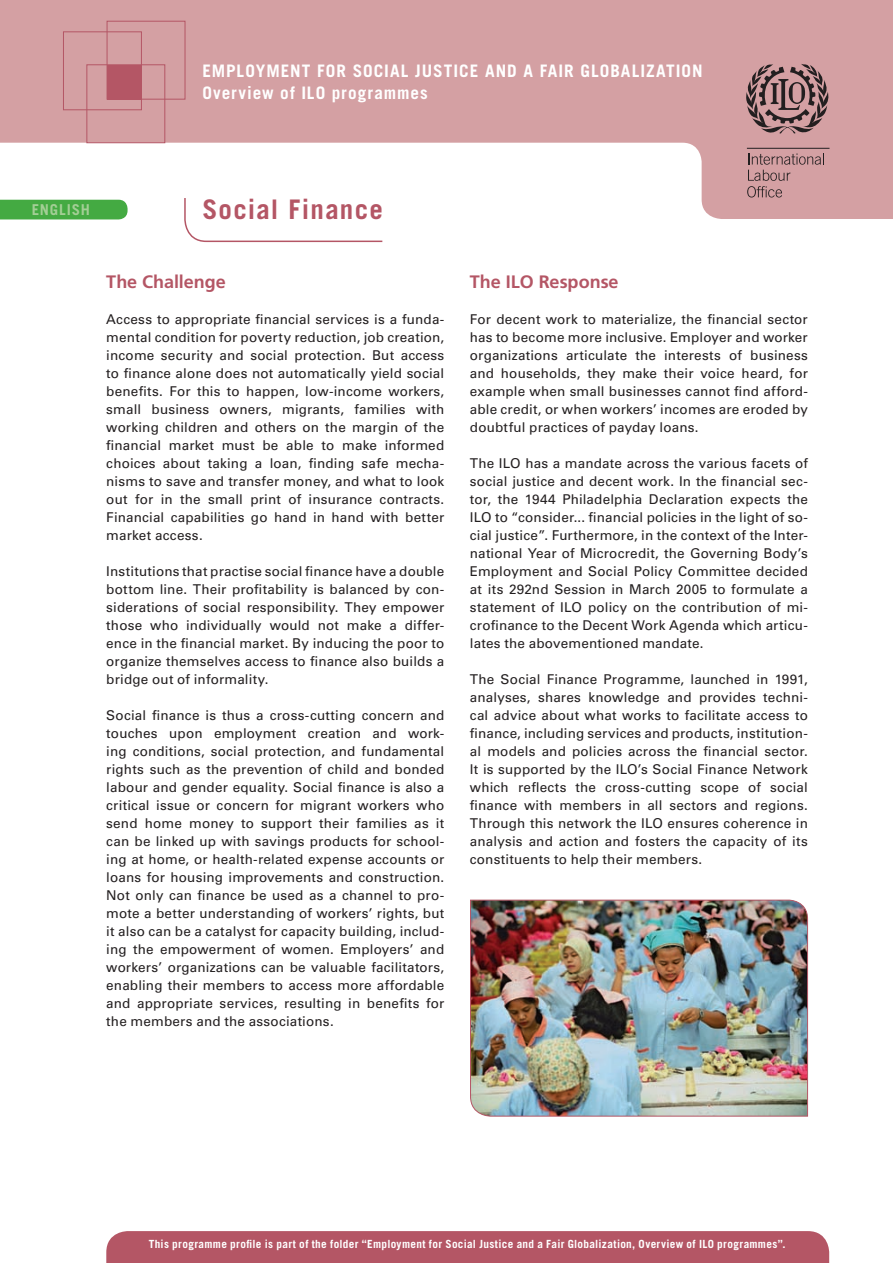
<style>
.page{position:relative;width:893px;height:1263px;background:#fff}
.page>*{position:absolute;margin:0;border:0;box-sizing:border-box;transform-origin:0 0}
.t1{font:700 27px "Trade Gothic";letter-spacing:.045em;color:#b45665}
.t2{font:700 18px "Frutiger";color:#b45665}
.t3{font:700 17.25px/22.5px "Trade Gothic";letter-spacing:.055em;color:#fff}
.t4{font:700 15px "Trade Gothic";letter-spacing:.055em;color:#a3ce95}
.t5{font:13.5px/18px "Univers";letter-spacing:.015em;color:#231f20;text-align:justify}
.t6{font:700 11.25px "Trade Gothic";letter-spacing:.03em;color:#fff}
</style>
<div class="page">
<svg style="left:0;top:0;width:893px;height:219px;fill:#d4a0a3"></svg>
<hr style="left:747px;top:148px;width:82px;height:1px;background:#231f20">
<svg style="left:747px;top:153px;width:77px;height:44px;background:#be9093"></svg>
<svg style="left:746px;top:64px;width:83px;height:71px;background:#997577"></svg>
<div style="left:107px;top:65px;width:34px;height:34px;background:#b45665"></div>
<div style="left:107px;top:21px;width:78px;height:79px;border:1px solid #b45665"></div>
<div style="left:63px;top:31px;width:79px;height:79px;border:1px solid #b45665"></div>
<div style="left:86px;top:64px;width:79px;height:79px;border:1px solid #b45665"></div>
<div style="left:0;top:200px;width:128px;height:19px;background:#44aa42"></div>
<div style="left:106px;top:1231px;width:723px;height:32px;background:#b45665"></div>
<svg style="left:183px;top:197px;width:201px;height:46px"></svg>
<img style="left:470px;top:899px;width:338px;height:218px">
<p class="t3" style="left:202px;top:59px;width:502px">EMPLOYMENT FOR SOCIAL JUSTICE AND A FAIR GLOBALIZATION<br>Overview of ILO programmes</p>
<p class="t4" style="left:32px;top:200px;width:60px">ENGLISH</p>
<h1 class="t1" style="left:202px;top:193px;width:182px">Social Finance</h1>
<h2 class="t2" style="left:106px;top:271px;width:121px">The Challenge</h2>
<p class="t5" style="left:106px;top:310px;width:340px">Access to appropriate financial services is a funda&shy;mental condition for poverty reduction, job creation, income security and social protection. But access to finance alone does not automatically yield social benefits. For this to happen, low-income workers, small business owners, migrants, families with working children and others on the margin of the financial market must be able to make informed choices about taking a loan, finding safe mecha&shy;nisms to save and transfer money, and what to look out for in the small print of insurance contracts.<br>Financial capabilities go hand in hand with better market access.</p>
<p class="t5" style="left:106px;top:562px;width:340px">Institutions that practise social finance have a double bottom line. Their profitability is balanced by con&shy;siderations of social responsibility. They empower those who individually would not make a differ&shy;ence in the financial market. By inducing the poor to organize themselves access to finance also builds a bridge out of informality.</p>
<p class="t5" style="left:106px;top:706px;width:340px">Social finance is thus a cross-cutting concern and touches upon employment creation and work&shy;ing conditions, social protection, and fundamental rights such as the prevention of child and bonded labour and gender equality. Social finance is also a critical issue or concern for migrant workers who send home money to support their families as it can be linked up with savings products for school&shy;ing at home, or health-related expense accounts or loans for housing improvements and construction.<br>Not only can finance be used as a channel to pro&shy;mote a better understanding of workers’ rights, but it also can be a catalyst for capacity building, includ&shy;ing the empowerment of women. Employers’ and workers’ organizations can be valuable facilitators, enabling their members to access more affordable and appropriate services, resulting in benefits for the members and the associations.</p>
<h2 class="t2" style="left:470px;top:271px;width:150px">The ILO Response</h2>
<p class="t5" style="left:470px;top:310px;width:340px">For decent work to materialize, the financial sector has to become more inclusive. Employer and worker organizations articulate the interests of business and households, they make their voice heard, for example when small businesses cannot find afford&shy;able credit, or when workers’ incomes are eroded by doubtful practices of payday loans.</p>
<p class="t5" style="left:470px;top:454px;width:340px">The ILO has a mandate across the various facets of social justice and decent work. In the financial sec&shy;tor, the 1944 Philadelphia Declaration expects the ILO to “consider... financial policies in the light of so&shy;cial justice”. Furthermore, in the context of the Inter&shy;national Year of Microcredit, the Governing Body’s Employment and Social Policy Committee decided at its 292nd Session in March 2005 to formulate a statement of ILO policy on the contribution of mi&shy;crofinance to the Decent Work Agenda which articu&shy;lates the abovementioned mandate.</p>
<p class="t5" style="left:470px;top:670px;width:340px">The Social Finance Programme, launched in 1991, analyses, shares knowledge and provides techni&shy;cal advice about what works to facilitate access to finance, including services and products, institution&shy;al models and policies across the financial sector.<br>It is supported by the ILO’s Social Finance Network which reflects the cross-cutting scope of social finance with members in all sectors and regions.<br>Through this network the ILO ensures coherence in analysis and action and fosters the capacity of its constituents to help their members.</p>
<p class="t6" style="left:149px;top:1237px;width:639px">This programme profile is part of the folder “Employment for Social Justice and a Fair Globalization, Overview of ILO programmes”.</p>
</div>
